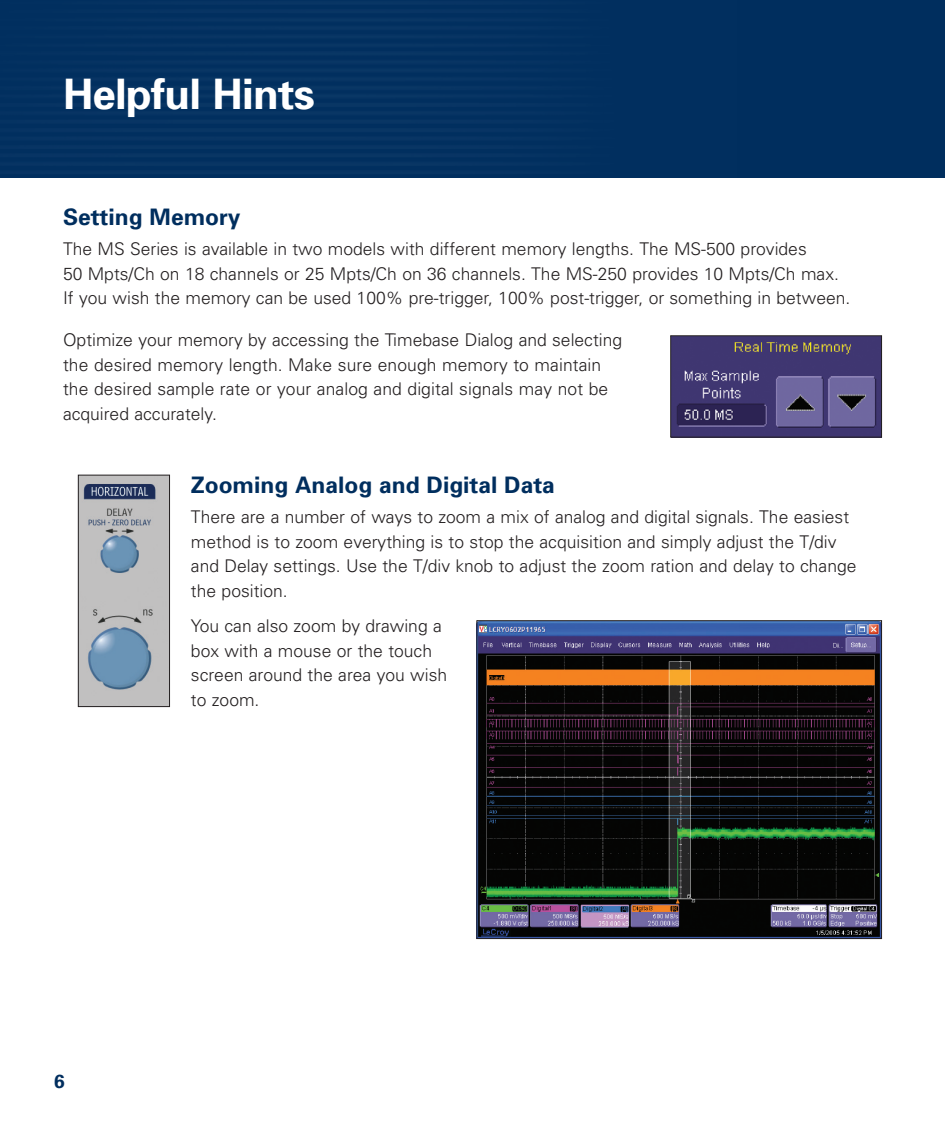
<style>
.page{position:relative;width:945px;height:1134px;background:#fff}
.page>*{position:absolute;margin:0;border:0;box-sizing:border-box;transform-origin:0 0}
.t1{font:700 42px "Univers";letter-spacing:-.015em;color:#fff}
.t2{font:700 22.75px "Univers";color:#002e5e}
.t3{font:700 18.9px "Univers";color:#002e5e}
.t4{font:300 17.5px/24.5px "Univers";color:#231f20}
</style>
<div class="page">
<div style="left:0;top:0;width:945px;height:177px;background:#002e5e"></div>
<img style="left:672px;top:337px;width:208px;height:99px">
<div style="left:670px;top:335px;width:212px;height:103px;border:1px solid #231f20"></div>
<img style="left:80px;top:477px;width:88px;height:228px">
<div style="left:78px;top:475px;width:92px;height:232px;border:1px solid #231f20"></div>
<img style="left:478px;top:622px;width:402px;height:315px">
<div style="left:476px;top:620px;width:406px;height:319px;border:1px solid #231f20"></div>
<h1 class="t1" style="left:63px;top:79px;width:253px">Helpful Hints</h1>
<h2 class="t2" style="left:63px;top:209px;width:179px">Setting Memory</h2>
<p class="t4" style="left:63px;top:238px;width:789px">The MS Series is available in two models with different memory lengths. The MS-500 provides<br>50 Mpts/Ch on 18 channels or 25 Mpts/Ch on 36 channels. The MS-250 provides 10 Mpts/Ch max.<br>If you wish the memory can be used 100% pre-trigger, 100% post-trigger, or something in between.</p>
<p class="t4" style="left:63px;top:329px;width:561px">Optimize your memory by accessing the Timebase Dialog and selecting the desired memory length. Make sure enough memory to maintain the desired sample rate or your analog and digital signals may not be acquired accurately.</p>
<h2 class="t2" style="left:191px;top:477px;width:365px">Zooming Analog and Digital Data</h2>
<p class="t4" style="left:191px;top:506px;width:667px">There are a number of ways to zoom a mix of analog and digital signals. The easiest method is to zoom everything is to stop the acquisition and simply adjust the T/div and Delay settings. Use the T/div knob to adjust the zoom ration and delay to change the position.</p>
<p class="t4" style="left:191px;top:616px;width:258px">You can also zoom by drawing a box with a mouse or the touch screen around the area you wish to zoom.</p>
<p class="t3" style="left:54px;top:1074px;width:12px">6</p>
</div>
